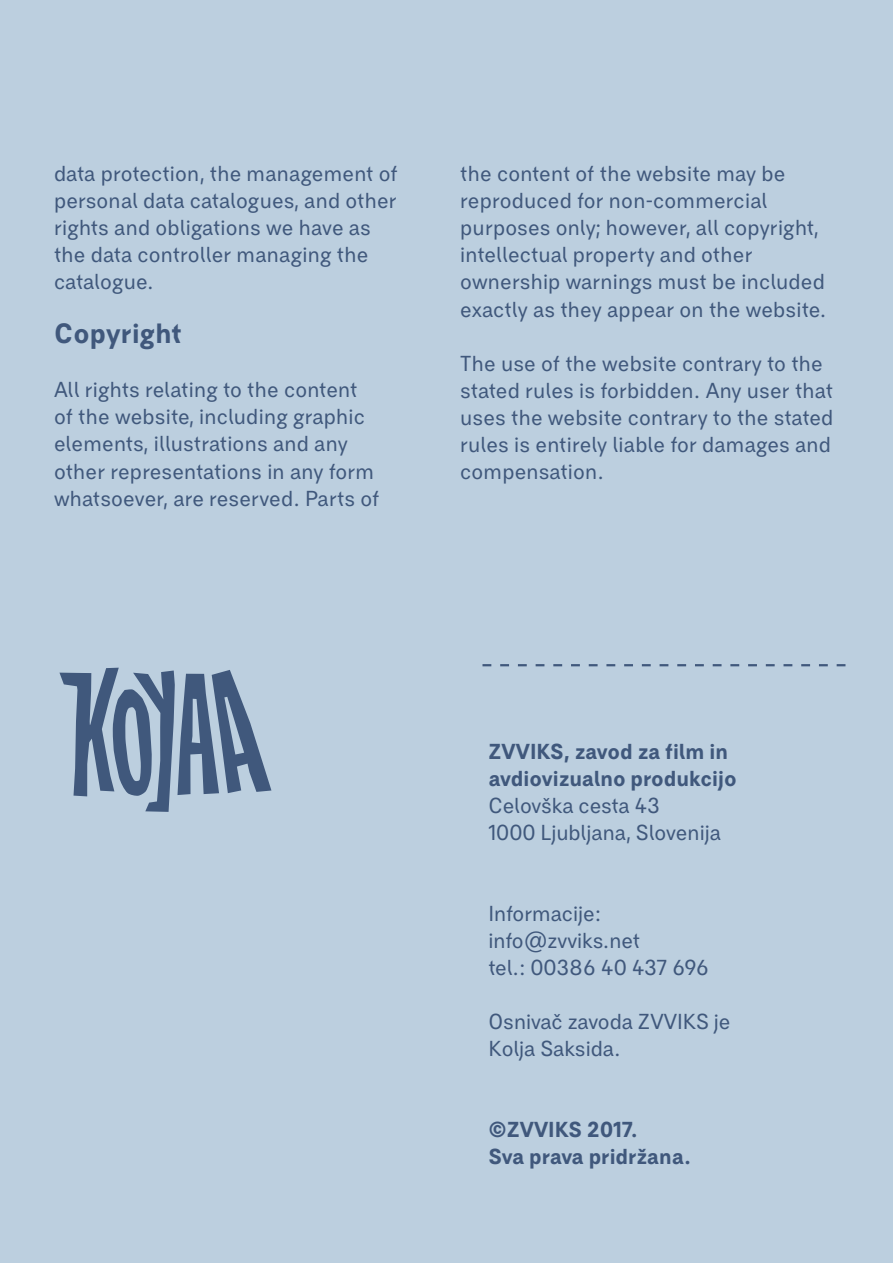
<style>
.page{position:relative;width:893px;height:1263px;background:#bccfdf}
.page>*{position:absolute;margin:0;border:0;box-sizing:border-box;transform-origin:0 0}
.t1{font:700 27px "BC Falster Grotesk RB";letter-spacing:.01em;color:#40587c}
.t2{font:21px/27px "BC Falster Grotesk RB";letter-spacing:.005em;color:#40587c}
.t3{font:700 21px/27px "BC Falster Grotesk RB";color:#40587c}
</style>
<div class="page">
<svg style="left:482px;top:664px;width:363px;height:2px"></svg>
<svg style="left:59px;top:668px;width:212px;height:144px"></svg>
<p class="t2" style="left:54px;top:160px;width:345px">data protection, the management of personal data catalogues, and other rights and obligations we have as the data controller managing the catalogue.</p>
<p class="t1" style="left:54px;top:316px;width:129px">Copyright</p>
<p class="t2" style="left:54px;top:376px;width:327px">All rights relating to the content of the website, including graphic elements, illustrations and any other representations in any form whatsoever, are reserved. Parts of</p>
<p class="t2" style="left:460px;top:160px;width:368px">the content of the website may be reproduced for non-commercial purposes only; however, all copyright, intellectual property and other ownership warnings must be included exactly as they appear on the website.</p>
<p class="t2" style="left:460px;top:349px;width:375px">The use of the website contrary to the stated rules is forbidden. Any user that uses the website contrary to the stated rules is entirely liable for damages and compensation.</p>
<p class="t3" style="left:488px;top:738px;width:250px">ZVVIKS, zavod za film in avdiovizualno produkcijo</p>
<p class="t2" style="left:488px;top:792px;width:234px">Celovška cesta 43<br>1000 Ljubljana, Slovenija</p>
<p class="t2" style="left:488px;top:900px;width:222px">Informacije: info@zvviks.net<br>tel.: 00386 40 437 696</p>
<p class="t2" style="left:488px;top:1008px;width:244px">Osnivač zavoda ZVVIKS je<br>Kolja Saksida.</p>
<p class="t3" style="left:488px;top:1116px;width:204px">©ZVVIKS 2017.<br>Sva prava pridržana.</p>
</div>
